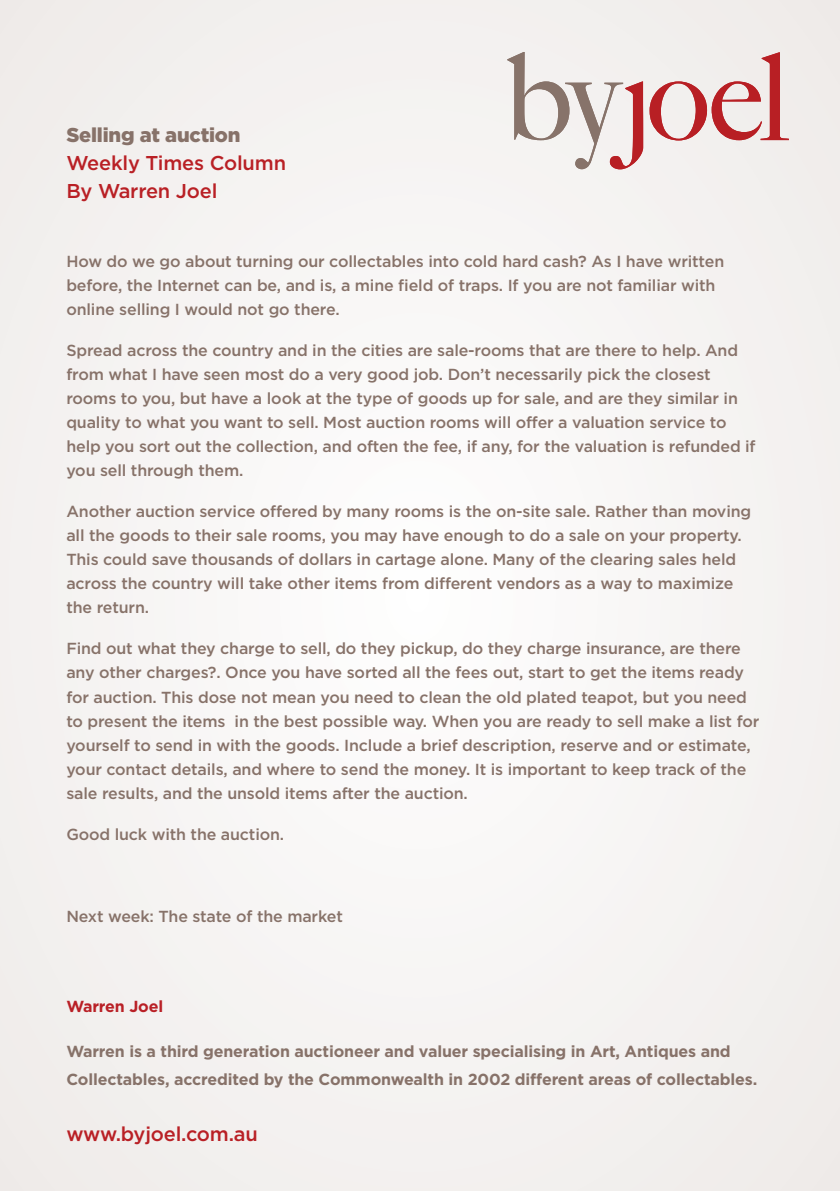
<style>
.page{position:relative;width:840px;height:1191px;background:#fff}
.page>*{position:absolute;margin:0;border:0;box-sizing:border-box;transform-origin:0 0}
.t1{font:500 20px/28px "Gotham";letter-spacing:-.01em;color:#b92025}
.t2{font:500 16px/24px "Gotham";letter-spacing:-.01em;color:#877269}
.t3{font:700 16px/28px "Gotham";letter-spacing:-.01em;color:#877269}
.t4{font:700 16px "Gotham";letter-spacing:-.01em;color:#b92026}
.s1{font-weight:900;color:#877269}
</style>
<div class="page">
<div style="left:0;top:0;width:839px;height:1191px;background:#f5f3f2"></div>
<svg style="left:507px;top:52px;width:135px;height:117px"></svg>
<svg style="left:649px;top:52px;width:139px;height:88px"></svg>
<p class="t1" style="left:66px;top:121px;width:221px"><span class="s1">Selling at auction<br></span>Weekly Times Column<br>By Warren Joel</p>
<p class="t2" style="left:66px;top:249px;width:659px">How do we go about turning our collectables into cold hard cash? As I have written before, the Internet can be, and is, a mine field of traps. If you are not familiar with online selling I would not go there.</p>
<p class="t2" style="left:66px;top:338px;width:690px">Spread across the country and in the cities are sale-rooms that are there to help. And from what I have seen most do a very good job. Don’t necessarily pick the closest rooms to you, but have a look at the type of goods up for sale, and are they similar in quality to what you want to sell. Most auction rooms will offer a valuation service to help you sort out the collection, and often the fee, if any, for the valuation is refunded if you sell through them.</p>
<p class="t2" style="left:66px;top:499px;width:686px">Another auction service offered by many rooms is the on-site sale. Rather than moving all the goods to their sale rooms, you may have enough to do a sale on your property.<br>This could save thousands of dollars in cartage alone. Many of the clearing sales held across the country will take other items from different vendors as a way to maximize the return.</p>
<p class="t2" style="left:66px;top:636px;width:694px">Find out what they charge to sell, do they pickup, do they charge insurance, are there any other charges?. Once you have sorted all the fees out, start to get the items ready for auction. This dose not mean you need to clean the old plated teapot, but you need to present the items in the best possible way. When you are ready to sell make a list for yourself to send in with the goods. Include a brief description, reserve and or estimate, your contact details, and where to send the money. It is important to keep track of the sale results, and the unsold items after the auction.</p>
<p class="t2" style="left:66px;top:821px;width:219px">Good luck with the auction.</p>
<p class="t2" style="left:66px;top:903px;width:278px">Next week: The state of the market</p>
<p class="t4" style="left:66px;top:996px;width:98px">Warren Joel</p>
<p class="t3" style="left:66px;top:1036px;width:692px">Warren is a third generation auctioneer and valuer specialising in Art, Antiques and<br>Collectables, accredited by the Commonwealth in 2002 different areas of collectables.</p>
<p class="t1" style="left:66px;top:1119px;width:193px">www.byjoel.com.au</p>
</div>
